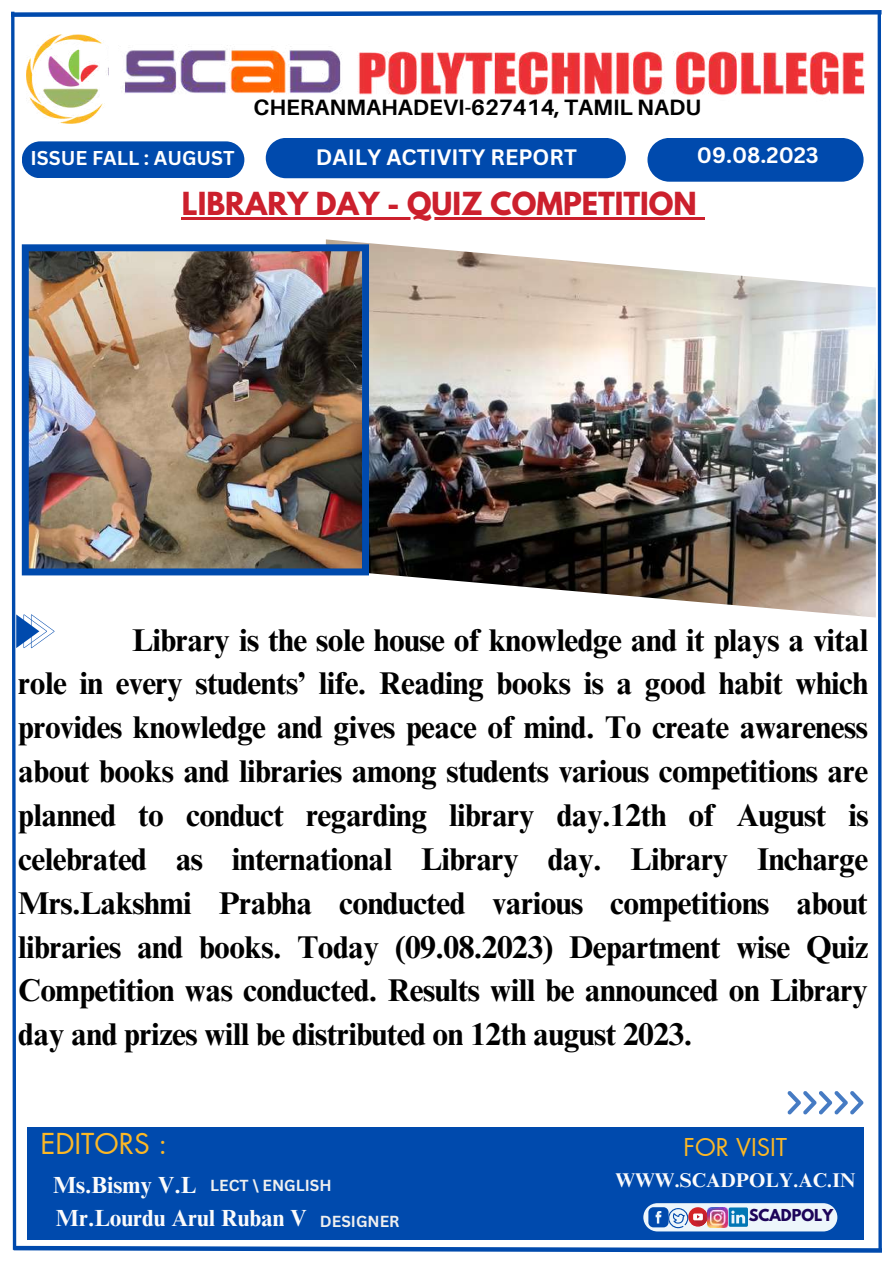
<style>
.page{position:relative;width:893px;height:1264px;background:#fff}
.page>*{position:absolute;margin:0;border:0;box-sizing:border-box;transform-origin:0 0}
.t1{font:700 31.5px/43.8px "Times NRMT Pro";letter-spacing:-.015em;color:#000;text-align:justify}
.t2{font:700 28.2px "League Spartan";color:#cc202d}
.t3{font:28.2px "Futura LT Pro";color:#fcb825}
.t4{font:24px "Futura LT Pro";color:#fcb825}
.t5{font:700 23.25px/33.3px "Times NRMT Pro";color:#fbfbfb}
.t6{font:700 22.2px "Aileron";color:#000}
.t7{font:700 21.75px "Canva Sans";color:#fff}
.t8{font:700 19.8px "Times NRMT Pro";color:#fbfbfb}
.t9{font:700 19.5px "Canva Sans";color:#fff}
.t10{font:700 15.6px "Canva Sans";color:#efefef}
.t11{font:700 14.55px "League Spartan";color:#1d0459}
</style>
<div class="page">
<img style="left:11px;top:10px;width:871px;height:1243px">
<p class="t6" style="left:253px;top:93px;width:449px">CHERANMAHADEVI-627414, TAMIL NADU</p>
<p class="t7" style="left:316px;top:141px;width:262px">DAILY ACTIVITY REPORT</p>
<p class="t7" style="left:696px;top:140px;width:123px">09.08.2023</p>
<p class="t9" style="left:30px;top:144px;width:206px">ISSUE FALL : AUGUST</p>
<p class="t2" style="left:182px;top:190px;width:516px">LIBRARY DAY - QUIZ COMPETITION</p>
<p class="t1" style="left:18px;top:622px;width:851px;text-indent:114px">Library is the sole house of knowledge and it plays a vital role in every students’ life. Reading books is a good habit which provides knowledge and gives peace of mind. To create awareness about books and libraries among students various competitions are planned to conduct regarding library day.12th of August is celebrated as international Library day. Library Incharge Mrs.Lakshmi Prabha conducted various competitions about libraries and books. Today (09.08.2023) Department wise Quiz Competition was conducted. Results will be announced on Library day and prizes will be distributed on 12th august 2023.</p>
<p class="t3" style="left:40px;top:1130px;width:128px">EDITORS :</p>
<p class="t5" style="left:53px;top:1171px;width:255px">Ms.Bismy V.L<br>Mr.Lourdu Arul Ruban V</p>
<p class="t10" style="left:210px;top:1174px;width:123px">LECT \ ENGLISH</p>
<p class="t10" style="left:320px;top:1210px;width:81px">DESIGNER</p>
<p class="t4" style="left:683px;top:1136px;width:105px">FOR VISIT</p>
<p class="t8" style="left:615px;top:1172px;width:241px">WWW.SCADPOLY.AC.IN</p>
<p class="t11" style="left:748px;top:1208px;width:86px">SCADPOLY</p>
</div>
